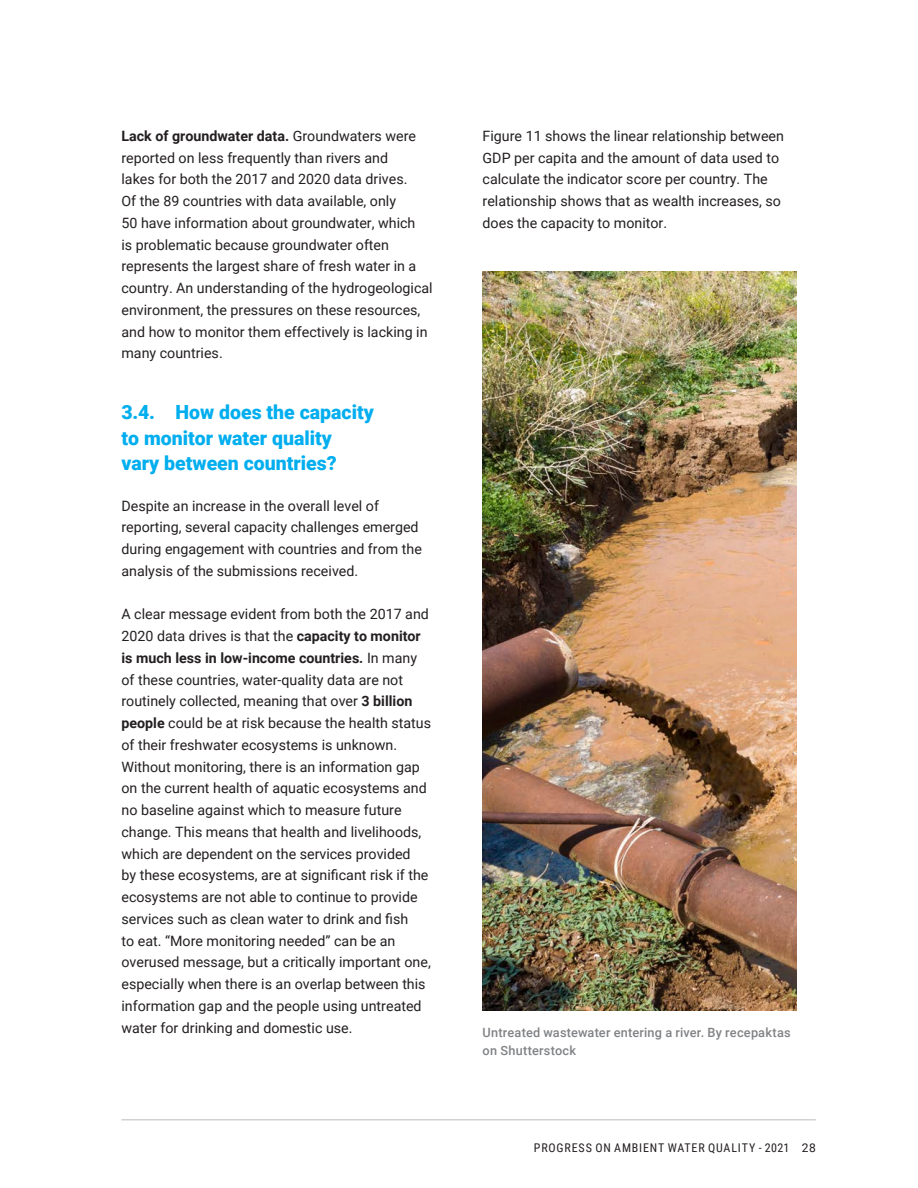
<style>
.page{position:relative;width:918px;height:1188px;background:#fff}
.page>*{position:absolute;margin:0;border:0;box-sizing:border-box;transform-origin:0 0}
.t1{font:900 19.5px/25.5px "Roboto";color:#00aeef}
.Body_Light_Single_Co{font:14.25px/21.8px "Roboto";color:#231f20}
.CAP_below_image{font:500 12.75px/18.8px "Roboto";letter-spacing:.015em;color:#808285}
.FOOTER_recto{font:12px "Roboto Condensed";letter-spacing:.07em;color:#231f20}
.s1{font-weight:700}
.s2{font-family:"Roboto"}
</style>
<div class="page">
<hr style="left:122px;top:1119px;width:694px;height:1px;background:#d1d2d4">
<img style="left:483px;top:272px;width:314px;height:739px">
<p class="Body_Light_Single_Co" style="left:122px;top:125px;width:313px"><span class="s1">Lack of groundwater data.</span> Groundwaters were reported on less frequently than rivers and<br>lakes for both the 2017 and 2020 data drives.<br>Of the 89 countries with data available, only<br>50 have information about groundwater, which<br>is problematic because groundwater often represents the largest share of fresh water in a country. An understanding of the hydrogeological environment, the pressures on these resources, and how to monitor them effectively is lacking in many countries.</p>
<p class="t1" style="left:122px;top:399px;width:254px">3.4. How does the capacity to monitor water quality vary between countries?</p>
<p class="Body_Light_Single_Co" style="left:122px;top:494px;width:302px">Despite an increase in the overall level of reporting, several capacity challenges emerged during engagement with countries and from the analysis of the submissions received.</p>
<p class="Body_Light_Single_Co" style="left:122px;top:603px;width:311px">A clear message evident from both the 2017 and 2020 data drives is that the <span class="s1">capacity to monitor is much less in low-income countries.</span> In many of these countries, water-quality data are not routinely collected, meaning that over <span class="s1">3 billion people</span> could be at risk because the health status of their freshwater ecosystems is unknown.<br>Without monitoring, there is an information gap on the current health of aquatic ecosystems and no baseline against which to measure future change. This means that health and livelihoods, which are dependent on the services provided<br>by these ecosystems, are at significant risk if the ecosystems are not able to continue to provide services such as clean water to drink and fish<br>to eat. “More monitoring needed” can be an overused message, but a critically important one, especially when there is an overlap between this information gap and the people using untreated water for drinking and domestic use.</p>
<p class="Body_Light_Single_Co" style="left:483px;top:124px;width:303px">Figure 11 shows the linear relationship between GDP per capita and the amount of data used to calculate the indicator score per country. The relationship shows that as wealth increases, so does the capacity to monitor.</p>
<p class="CAP_below_image" style="left:483px;top:1022px;width:310px">Untreated wastewater entering a river. By recepaktas on Shutterstock</p>
<p class="FOOTER_recto" style="left:534px;top:1139px;width:283px">PROGRESS ON AMBIENT WATER QUALITY - 2021 <span class="s2">28</span></p>
</div>
